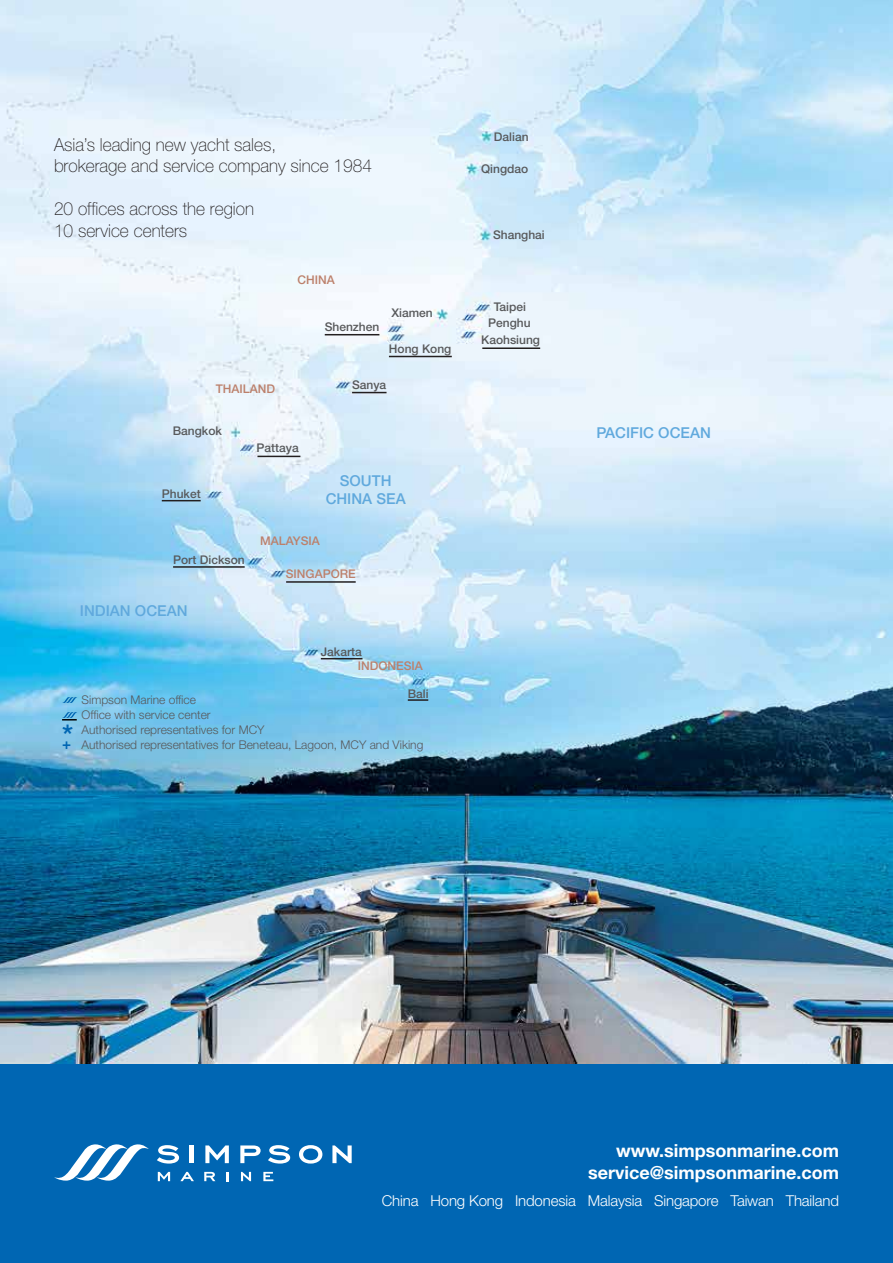
<style>
.page{position:relative;width:893px;height:1263px;background:#fff}
.page>*{position:absolute;margin:0;border:0;box-sizing:border-box;transform-origin:0 0}
.t1{font:500 30px "Helvetica Neue LT Pro";color:#0066b3}
.t2{font:100 18px/21.6px "Helvetica Neue LT Pro";color:#231f20;scale:.96 1}
.t3{font:700 18px/21.6px "Helvetica Neue LT Pro";color:#fff;text-align:right}
.t4{font:300 15px "Helvetica Neue LT Pro";letter-spacing:-.01em;color:#fff}
.t5{font:500 15px/18px "Helvetica Neue LT Pro";color:#60a9dd;text-align:center}
.t6{font:300 12px/15px "Helvetica Neue LT Pro";color:#58595b}
.t7{font:500 12px/16.6px "Helvetica Neue LT Pro";color:#58595b;text-align:center}
.t8{font:500 12px "Helvetica Neue LT Pro";color:#bc806b}
.s1{font-weight:700;font-size:15px;color:#0066b3}
</style>
<div class="page">
<div style="left:0;top:974px;width:893px;height:289px;background:#0066b3"></div>
<img style="left:0;top:0;width:893px;height:1063px">
<svg style="left:54px;top:1144px;width:95px;height:36px"></svg>
<svg style="left:157px;top:1145px;width:22px;height:18px"></svg>
<hr style="left:190px;top:1145px;width:4px;height:18px;background:#fff">
<svg style="left:205px;top:1145px;width:24px;height:18px"></svg>
<svg style="left:240px;top:1145px;width:21px;height:18px"></svg>
<svg style="left:268px;top:1145px;width:22px;height:18px"></svg>
<svg style="left:299px;top:1145px;width:23px;height:18px"></svg>
<svg style="left:332px;top:1145px;width:20px;height:18px"></svg>
<svg style="left:158px;top:1172px;width:12px;height:9px"></svg>
<svg style="left:180px;top:1172px;width:14px;height:9px"></svg>
<svg style="left:204px;top:1172px;width:11px;height:9px"></svg>
<svg style="left:226px;top:1172px;width:3px;height:9px"></svg>
<svg style="left:241px;top:1172px;width:10px;height:9px"></svg>
<svg style="left:263px;top:1172px;width:10px;height:9px"></svg>
<svg style="left:62px;top:697px;width:15px;height:6px"></svg>
<svg style="left:62px;top:712px;width:15px;height:8px"></svg>
<hr style="left:325px;top:334px;width:54px;height:1px;background:#231f20">
<hr style="left:352px;top:392px;width:35px;height:1px;background:#231f20">
<hr style="left:257px;top:456px;width:43px;height:1px;background:#231f20">
<hr style="left:162px;top:500px;width:39px;height:1px;background:#231f20">
<hr style="left:173px;top:566px;width:72px;height:2px;background:#231f20">
<hr style="left:286px;top:581px;width:70px;height:2px;background:#231f20">
<hr style="left:321px;top:658px;width:41px;height:1px;background:#231f20">
<hr style="left:408px;top:699px;width:20px;height:2px;background:#231f20">
<hr style="left:482px;top:347px;width:58px;height:2px;background:#231f20">
<hr style="left:389px;top:356px;width:63px;height:1px;background:#231f20">
<h2 class="t2" style="left:54px;top:133px;width:333px">Asia’s leading new yacht sales,<br>brokerage and service company since 1984</h2>
<h2 class="t2" style="left:54px;top:198px;width:210px">20 offices across the region<br>10 service centers</h2>
<p class="t8" style="left:216px;top:382px;width:61px">THAILAND</p>
<p class="t7" style="left:173px;top:422px;width:51px">Bangkok</p>
<p class="t8" style="left:297px;top:273px;width:39px">CHINA</p>
<p class="t7" style="left:325px;top:319px;width:56px">Shenzhen</p>
<p class="t7" style="left:391px;top:304px;width:43px">Xiamen</p>
<p class="t7" style="left:389px;top:340px;width:64px">Hong Kong</p>
<p class="t7" style="left:352px;top:376px;width:36px">Sanya</p>
<p class="t7" style="left:162px;top:485px;width:40px">Phuket</p>
<p class="t7" style="left:173px;top:551px;width:73px">Port Dickson</p>
<p class="t5" style="left:80px;top:601px;width:109px">INDIAN OCEAN</p>
<p class="t6" style="left:82px;top:692px;width:131px">Simpson Marine office<br>Office with service center</p>
<p class="t7" style="left:257px;top:439px;width:44px">Pattaya</p>
<p class="t5" style="left:326px;top:471px;width:82px">SOUTH<br>CHINA SEA</p>
<p class="t8" style="left:260px;top:534px;width:61px">MALAYSIA</p>
<p class="t8" style="left:286px;top:567px;width:72px">SINGAPORE</p>
<p class="t7" style="left:321px;top:643px;width:43px">Jakarta</p>
<p class="t8" style="left:358px;top:658px;width:67px">INDONESIA</p>
<p class="t7" style="left:408px;top:685px;width:22px">Bali</p>
<h1 class="t1" style="left:62px;top:717px;width:13px">*</h1>
<p class="t6" style="left:62px;top:722px;width:363px;text-indent:20px">Authorised representatives for MCY<br><span class="s1">+</span> Authorised representatives for Beneteau, Lagoon, MCY and Viking</p>
<p class="t7" style="left:494px;top:128px;width:36px">Dalian</p>
<p class="t7" style="left:481px;top:160px;width:49px">Qingdao</p>
<p class="t7" style="left:493px;top:226px;width:53px">Shanghai</p>
<p class="t7" style="left:481px;top:298px;width:60px">Taipei<br>Penghu<br>Kaohsiung</p>
<p class="t5" style="left:596px;top:423px;width:116px">PACIFIC OCEAN</p>
<h2 class="t3" style="left:588px;top:1139px;width:252px">www.simpsonmarine.com service@simpsonmarine.com</h2>
<p class="t4" style="left:382px;top:1191px;width:459px">China Hong Kong Indonesia Malaysia Singapore Taiwan Thailand</p>
</div>
